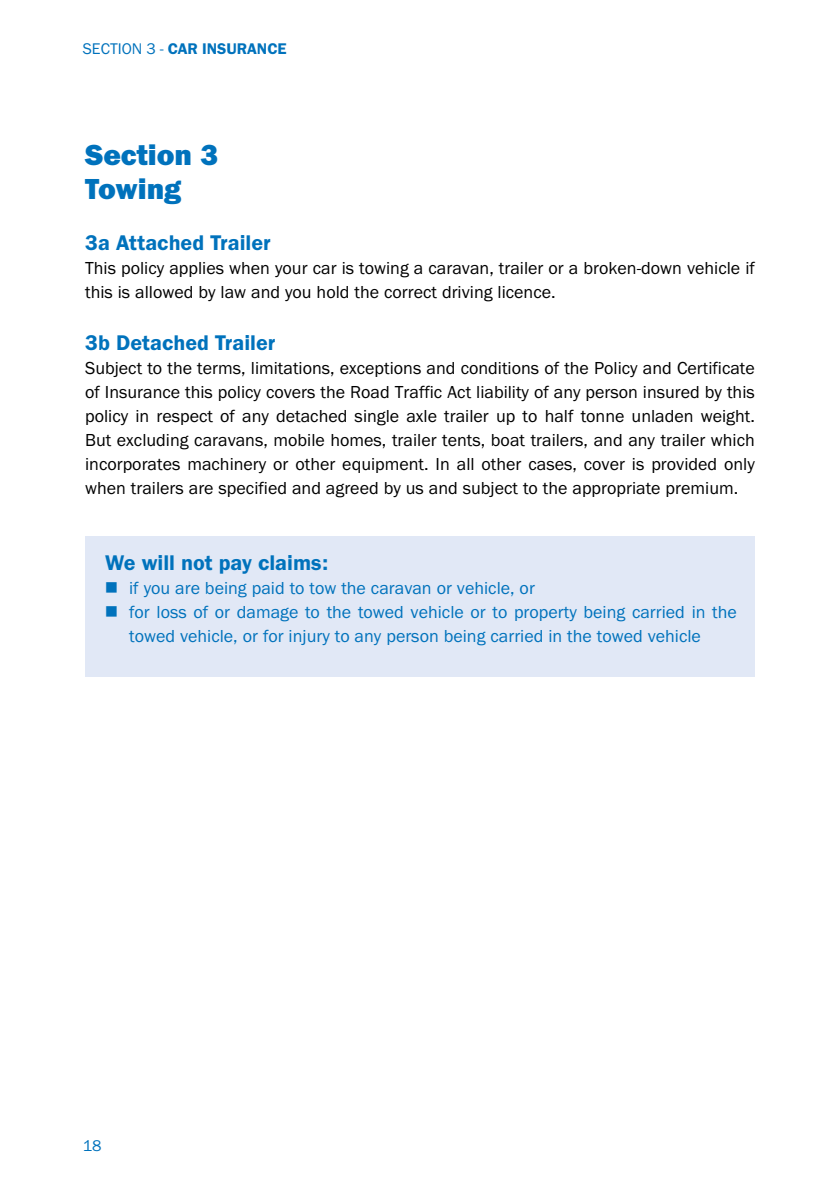
<style>
.page{position:relative;width:840px;height:1191px;background:#fff}
.page>*{position:absolute;margin:0;border:0;box-sizing:border-box;transform-origin:0 0}
.t1{font:30px/34px "Franklin Got T Heav";color:#0072bc}
.t2{font:22px "Franklin Gothic URW Dem";color:#0072bc}
.t3{font:18px/24px "Franklin Gothic URW Boo";color:#000}
.t4{font:18px/24px "Franklin Gothic URW Boo";color:#0072bc}
.t5{font:600 16px "Franklin Got T";color:#0072bc}
.t6{font:16px "Franklin Got T";color:#0072bc}
.s1{font-weight:400}
</style>
<div class="page">
<div style="left:85px;top:536px;width:669px;height:141px;background:#e1e8f6"></div>
<p class="t5" style="left:83px;top:39px;width:205px"><span class="s1">SECTION 3 -</span> CAR INSURANCE</p>
<h1 class="t1" style="left:85px;top:138px;width:134px">Section 3<br>Towing</h1>
<p class="t2" style="left:85px;top:229px;width:187px">3a Attached Trailer</p>
<p class="t3" style="left:85px;top:256px;width:671px">This policy applies when your car is towing a caravan, trailer or a broken-down vehicle if this is allowed by law and you hold the correct driving licence.</p>
<p class="t2" style="left:85px;top:329px;width:192px">3b Detached Trailer</p>
<p class="t3" style="left:85px;top:356px;width:671px;text-align:justify">Subject to the terms, limitations, exceptions and conditions of the Policy and Certificate of Insurance this policy covers the Road Traffic Act liability of any person insured by this policy in respect of any detached single axle trailer up to half tonne unladen weight.<br>But excluding caravans, mobile homes, trailer tents, boat trailers, and any trailer which incorporates machinery or other equipment. In all other cases, cover is provided only when trailers are specified and agreed by us and subject to the appropriate premium.</p>
<p class="t2" style="left:105px;top:549px;width:224px">We will not pay claims:</p>
<p class="t4" style="left:129px;top:576px;width:609px">if you are being paid to tow the caravan or vehicle, or<br>for loss of or damage to the towed vehicle or to property being carried in the towed vehicle, or for injury to any person being carried in the towed vehicle</p>
<p class="t6" style="left:83px;top:1136px;width:20px">18</p>
</div>
